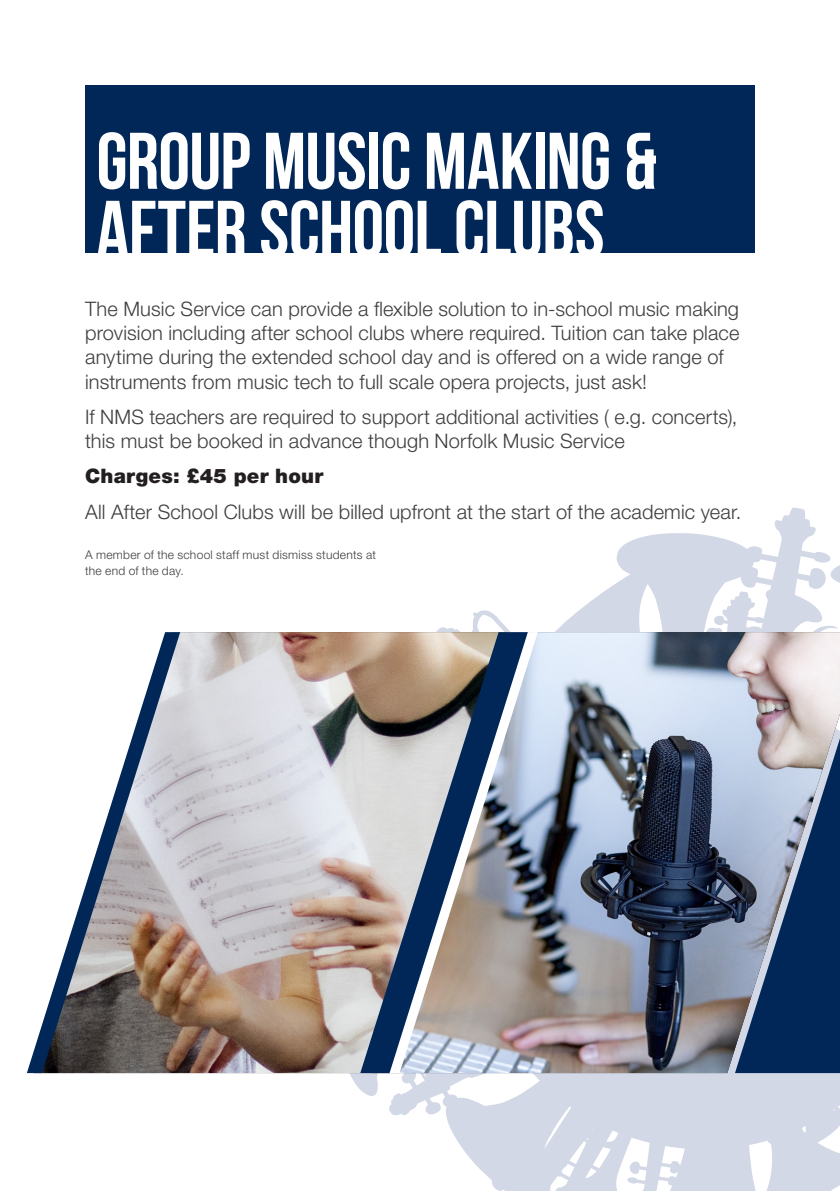
<style>
.page{position:relative;width:840px;height:1191px;background:#fff}
.page>*{position:absolute;margin:0;border:0;box-sizing:border-box;transform-origin:0 0}
.t1{font:80px/68px "Bebas Neue";letter-spacing:-.01em;color:#fff}
.t2{font:300 20px/24px "Helvetica Neue LT Std";letter-spacing:.005em;color:#3e3e3f}
.t3{font:900 20px "Helvetica Neue LT Std";letter-spacing:.01em;color:#231f20}
.t4{font:300 12px/16px "Helvetica Neue LT Std";letter-spacing:.025em;color:#3e3e3f}
</style>
<div class="page">
<svg style="left:307px;top:507px;width:532px;height:684px"></svg>
<div style="left:85px;top:85px;width:669px;height:167px;background:#002757"></div>
<img style="left:180px;top:632px;width:180px;height:441px">
<img style="left:537px;top:632px;width:302px;height:441px">
<svg style="left:27px;top:632px;width:153px;height:441px"></svg>
<img style="left:527px;top:632px;width:10px;height:441px">
<img style="left:360px;top:632px;width:167px;height:441px">
<h1 class="t1" style="left:96px;top:126px;width:561px">GROUP MUSIC MAKING &amp;<br>AFTER SCHOOL CLUBS</h1>
<p class="t2" style="left:85px;top:297px;width:655px">The Music Service can provide a flexible solution to in-school music making provision including after school clubs where required. Tuition can take place anytime during the extended school day and is offered on a wide range of instruments from music tech to full scale opera projects, just ask!</p>
<p class="t2" style="left:85px;top:404px;width:653px">If NMS teachers are required to support additional activities ( e.g. concerts), this must be booked in advance though Norfolk Music Service</p>
<p class="t3" style="left:85px;top:464px;width:239px">Charges: £45 per hour</p>
<p class="t2" style="left:85px;top:499px;width:657px">All After School Clubs will be billed upfront at the start of the academic year.</p>
<p class="t4" style="left:85px;top:546px;width:292px">A member of the school staff must dismiss students at the end of the day.</p>
</div>
